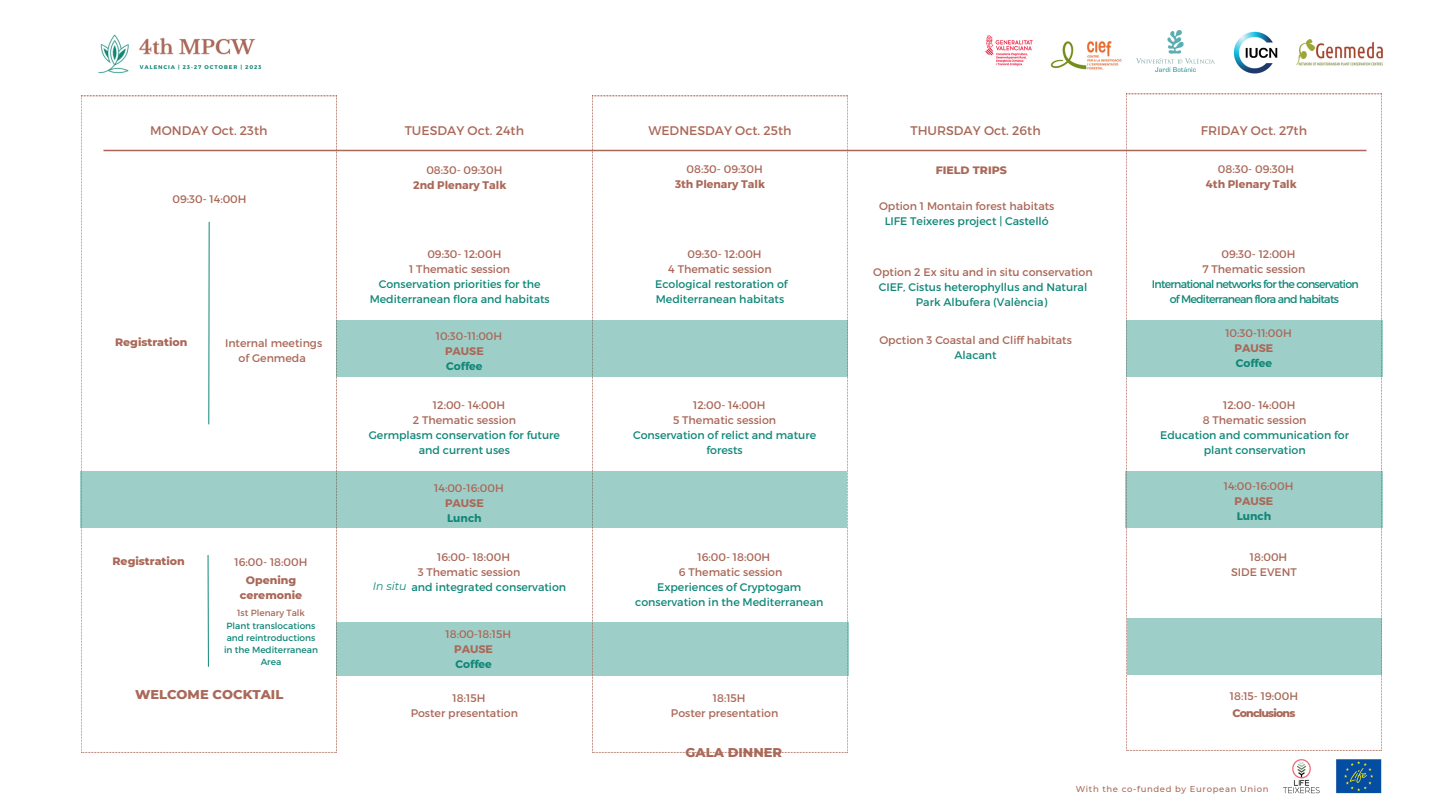
<style>
.page{position:relative;width:1440px;height:810px;background:#fff}
.page>*{position:absolute;margin:0;border:0;box-sizing:border-box;transform-origin:0 0}
.t1{font:800 13px "Montserrat";color:#aa6858}
.t2{font:12.5px "Montserrat";color:#aa6858}
.t3{font:11px/15px "Montserrat";color:#aa6858}
.t4{font:11px/15px "Montserrat";color:#108778;text-align:center}
.t5{font:11px/15px "Montserrat";letter-spacing:-.065em;color:#108778;text-align:center}
.t6{font:700 11px "Montserrat";color:#aa6858}
.t7{font:800 11px/15px "Montserrat";color:#aa6858;text-align:center}
.t8{font:700 11px "Montserrat";color:#108778}
.t9{font:800 11px "Montserrat";letter-spacing:-.075em;color:#aa6858}
.t10{font:9px/12.2px "Montserrat";color:#108778;text-align:center}
.t11{font:9px "Montserrat";color:#aa6858}
.t12{font:500 8.5px "Montserrat";letter-spacing:.075em;color:#aa6858}
.s1{font-style:italic}
</style>
<div class="page">
<svg style="left:81px;top:96px;width:256px;height:657px"></svg>
<svg style="left:1126px;top:94px;width:256px;height:657px"></svg>
<hr style="left:104px;top:150px;width:1263px;height:1px;background:#aa6858">
<div style="left:337px;top:623px;width:512px;height:53px;background:#9ecec8"></div>
<svg style="left:592px;top:96px;width:256px;height:657px"></svg>
<svg style="left:208px;top:221px;width:2px;height:204px"></svg>
<div style="left:337px;top:320px;width:511px;height:57px;background:#9ecec8"></div>
<div style="left:80px;top:471px;width:767px;height:57px;background:#9ecec8"></div>
<svg style="left:207px;top:554px;width:2px;height:114px"></svg>
<div style="left:1126px;top:320px;width:257px;height:57px;background:#9ecec8"></div>
<div style="left:1125px;top:471px;width:258px;height:57px;background:#9ecec8"></div>
<img style="left:98px;top:34px;width:164px;height:40px">
<div style="left:1127px;top:618px;width:255px;height:57px;background:#9ecec8"></div>
<img style="left:1283px;top:759px;width:99px;height:35px">
<img style="left:1137px;top:31px;width:77px;height:40px">
<img style="left:985px;top:35px;width:137px;height:35px">
<img style="left:1233px;top:32px;width:45px;height:42px">
<img style="left:1296px;top:40px;width:87px;height:26px">
<p class="t2" style="left:150px;top:122px;width:119px">MONDAY Oct. 23th</p>
<p class="t2" style="left:405px;top:122px;width:121px">TUESDAY Oct. 24th</p>
<p class="t2" style="left:649px;top:122px;width:144px">WEDNESDAY Oct. 25th</p>
<p class="t2" style="left:910px;top:122px;width:132px">THURSDAY Oct. 26th</p>
<p class="t2" style="left:1201px;top:122px;width:108px">FRIDAY Oct. 27th</p>
<p class="t3" style="left:172px;top:191px;width:76px">09:30- 14:00H</p>
<p class="t7" style="left:115px;top:335px;width:74px">Registration</p>
<p class="t3" style="left:225px;top:335px;width:99px;text-align:center">Internal meetings of Genmeda</p>
<p class="t7" style="left:113px;top:554px;width:74px">Registration</p>
<p class="t3" style="left:235px;top:554px;width:74px">16:00- 18:00H</p>
<p class="t7" style="left:240px;top:572px;width:64px">Opening ceremonie</p>
<p class="t11" style="left:237px;top:607px;width:69px">1st Plenary Talk</p>
<p class="t10" style="left:224px;top:619px;width:95px">Plant translocations and reintroductions in the Mediterranean<br>Area</p>
<p class="t1" style="left:135px;top:686px;width:150px">WELCOME COCKTAIL</p>
<p class="t3" style="left:426px;top:162px;width:78px">08:30- 09:30H</p>
<p class="t6" style="left:413px;top:178px;width:95px">2nd Plenary Talk</p>
<p class="t3" style="left:409px;top:246px;width:103px;text-indent:18px">09:30- 12:00H<br>1 Thematic session</p>
<p class="t4" style="left:370px;top:276px;width:182px">Conservation priorities for the<br>Mediterranean flora and habitats</p>
<p class="t3" style="left:436px;top:328px;width:68px">10:30-11:00H</p>
<p class="t6" style="left:445px;top:344px;width:40px">PAUSE</p>
<p class="t8" style="left:446px;top:359px;width:38px">Coffee</p>
<p class="t3" style="left:413px;top:397px;width:105px;text-indent:20px">12:00- 14:00H<br>2 Thematic session</p>
<p class="t4" style="left:369px;top:427px;width:193px">Germplasm conservation for future and current uses</p>
<p class="t3" style="left:434px;top:480px;width:71px">14:00-16:00H</p>
<p class="t6" style="left:445px;top:496px;width:40px">PAUSE</p>
<p class="t8" style="left:447px;top:511px;width:36px">Lunch</p>
<p class="t3" style="left:437px;top:549px;width:74px">16:00- 18:00H</p>
<p class="t3" style="left:418px;top:564px;width:104px">3 Thematic session</p>
<p class="t4" style="left:373px;top:579px;width:195px"><span class="s1">In situ</span> and integrated conservation</p>
<p class="t3" style="left:446px;top:626px;width:67px">18:00-18:15H</p>
<p class="t6" style="left:454px;top:642px;width:40px">PAUSE</p>
<p class="t8" style="left:456px;top:657px;width:38px">Coffee</p>
<p class="t3" style="left:687px;top:161px;width:78px">08:30- 09:30H</p>
<p class="t6" style="left:675px;top:177px;width:91px">3th Plenary Talk</p>
<p class="t3" style="left:668px;top:246px;width:105px;text-indent:19px">09:30- 12:00H<br>4 Thematic session</p>
<p class="t4" style="left:655px;top:276px;width:134px;text-align:left">Ecological restoration of<br>Mediterranean habitats</p>
<p class="t3" style="left:673px;top:397px;width:105px;text-indent:20px">12:00- 14:00H<br>5 Thematic session</p>
<p class="t4" style="left:633px;top:427px;width:185px">Conservation of relict and mature forests</p>
<p class="t3" style="left:679px;top:549px;width:105px;text-align:center">16:00- 18:00H<br>6 Thematic session</p>
<p class="t4" style="left:635px;top:579px;width:190px">Experiences of Cryptogam conservation in the Mediterranean</p>
<p class="t3" style="left:411px;top:690px;width:109px;text-indent:42px">18:15H<br>Poster presentation</p>
<p class="t3" style="left:671px;top:690px;width:109px;text-indent:42px">18:15H<br>Poster presentation</p>
<p class="t1" style="left:686px;top:744px;width:98px">GALA DINNER</p>
<p class="t7" style="left:936px;top:163px;width:73px">FIELD TRIPS</p>
<p class="t3" style="left:879px;top:198px;width:177px">Option 1 Montain forest habitats</p>
<p class="t4" style="left:885px;top:213px;width:166px">LIFE Teixeres project | Castelló</p>
<p class="t3" style="left:873px;top:264px;width:221px">Option 2 Ex situ and in situ conservation</p>
<p class="t4" style="left:879px;top:279px;width:210px">CIEF, Cistus heterophyllus and Natural<br>Park Albufera (València)</p>
<p class="t3" style="left:879px;top:332px;width:194px">Opction 3 Coastal and Cliff habitats</p>
<p class="t4" style="left:955px;top:347px;width:44px">Alacant</p>
<p class="t3" style="left:1218px;top:161px;width:78px">08:30- 09:30H</p>
<p class="t6" style="left:1206px;top:177px;width:92px">4th Plenary Talk</p>
<p class="t3" style="left:1202px;top:246px;width:105px;text-indent:19px">09:30- 12:00H<br>7 Thematic session</p>
<p class="t5" style="left:1152px;top:276px;width:208px">International networks for the conservation of Mediterranean flora and habitats</p>
<p class="t3" style="left:1225px;top:325px;width:68px">10:30-11:00H</p>
<p class="t6" style="left:1235px;top:341px;width:40px">PAUSE</p>
<p class="t8" style="left:1236px;top:356px;width:38px">Coffee</p>
<p class="t3" style="left:1203px;top:397px;width:105px;text-indent:20px">12:00- 14:00H<br>8 Thematic session</p>
<p class="t4" style="left:1160px;top:427px;width:190px">Education and communication for plant conservation</p>
<p class="t3" style="left:1224px;top:478px;width:71px">14:00-16:00H</p>
<p class="t6" style="left:1235px;top:494px;width:40px">PAUSE</p>
<p class="t8" style="left:1237px;top:509px;width:36px">Lunch</p>
<p class="t3" style="left:1231px;top:549px;width:67px;text-indent:19px">18:00H<br>SIDE EVENT</p>
<p class="t3" style="left:1230px;top:688px;width:70px">18:15- 19:00H</p>
<p class="t9" style="left:1232px;top:706px;width:65px">Conclusions</p>
<p class="t12" style="left:1076px;top:783px;width:194px">With the co-funded by European Union</p>
</div>
